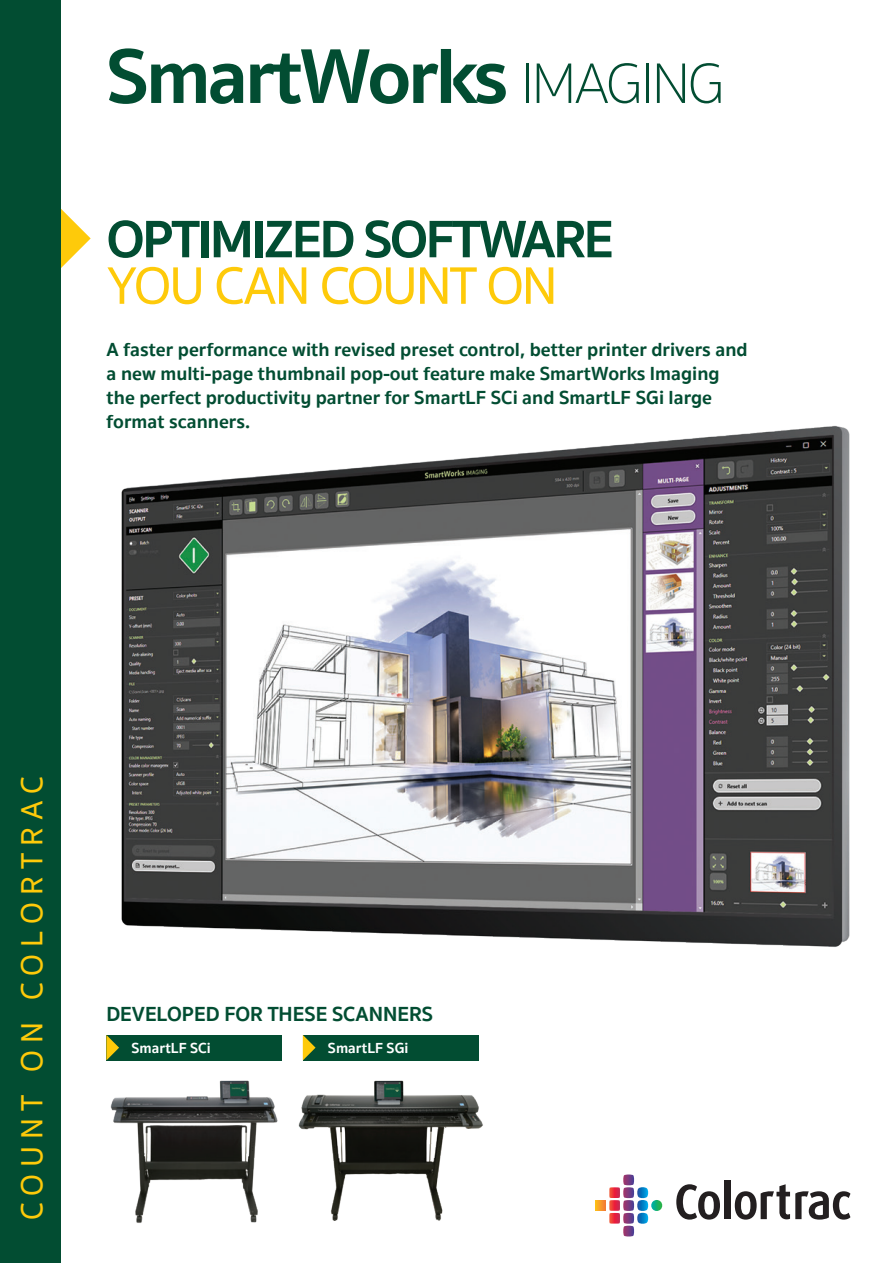
<style>
.page{position:relative;width:893px;height:1263px;background:#fff}
.page>*{position:absolute;margin:0;border:0;box-sizing:border-box;transform-origin:0 0}
.t1{font:700 79.5px "Sukhumvit Set";letter-spacing:-.04em;color:#024d32}
.t2{font:700 54px "Sukhumvit Set";letter-spacing:-.04em;color:#024d32}
.t3{font:500 54px "Sukhumvit Set";letter-spacing:-.04em;color:#feca0a}
.t4{font:500 31.5px "Sukhumvit Set";letter-spacing:.23em;color:#feca0a}
.t5{font:700 21px "Sukhumvit Set";color:#024d32}
.subheading{font:700 19.5px/24px "Sukhumvit Set";color:#024d32}
.t6{font:700 15px "Sukhumvit Set";color:#fff}
.s1{font-weight:100;font-size:58.5px}
</style>
<div class="page">
<img style="left:121px;top:425px;width:729px;height:522px">
<img style="left:110px;top:1080px;width:168px;height:143px">
<img style="left:298px;top:1080px;width:185px;height:141px">
<svg style="left:61px;top:209px;width:30px;height:59px"></svg>
<div style="left:0;top:0;width:61px;height:1263px;background:#024d32"></div>
<svg style="left:595px;top:1174px;width:68px;height:63px"></svg>
<svg style="left:676px;top:1184px;width:44px;height:35px"></svg>
<div style="left:724px;top:1180px;width:6px;height:39px;background:#231f20"></div>
<svg style="left:735px;top:1184px;width:115px;height:35px"></svg>
<div style="left:106px;top:1035px;width:176px;height:25px;background:#024d32"></div>
<svg style="left:106px;top:1035px;width:13px;height:25px"></svg>
<div style="left:303px;top:1035px;width:175px;height:25px;background:#024d32"></div>
<svg style="left:303px;top:1035px;width:13px;height:25px"></svg>
<p class="t1" style="left:106px;top:15px;width:620px">SmartWorks <span class="s1">IMAGING</span></p>
<p class="t2" style="left:107px;top:198px;width:509px">OPTIMIZED SOFTWARE</p>
<p class="t3" style="left:107px;top:248px;width:453px">YOU CAN COUNT ON</p>
<p class="subheading" style="left:107px;top:338px;width:643px">A faster performance with revised preset control, better printer drivers and a new multi-page thumbnail pop-out feature make SmartWorks Imaging the perfect productivity partner for SmartLF SCi and SmartLF SGi large format scanners.</p>
<p class="t4" style="left:10px;top:1220px;width:446px;rotate:-90deg">COUNT ON COLORTRAC</p>
<p class="t5" style="left:106px;top:997px;width:328px">DEVELOPED FOR THESE SCANNERS</p>
<p class="t6" style="left:131px;top:1036px;width:81px">SmartLF SCi</p>
<p class="t6" style="left:328px;top:1036px;width:82px">SmartLF SGi</p>
</div>
